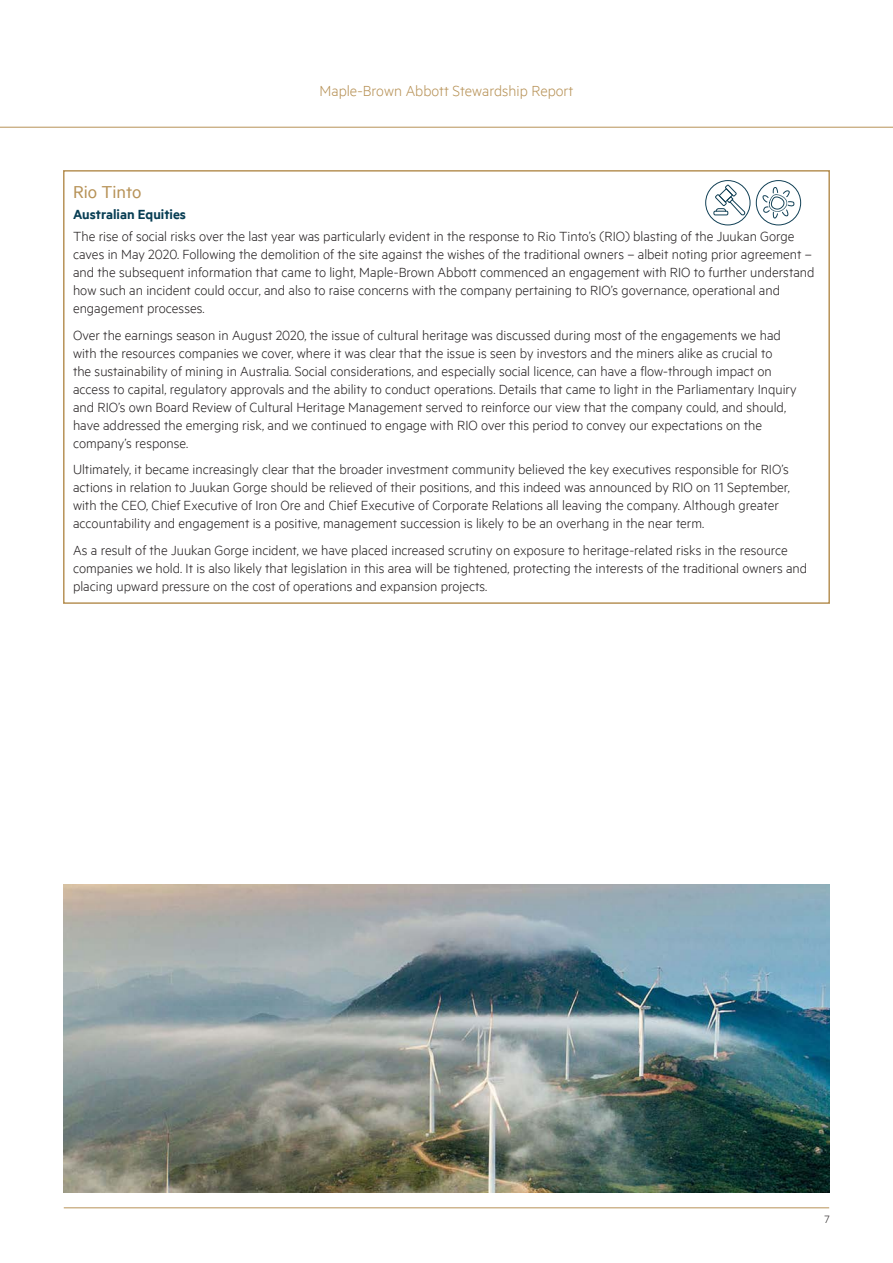
<style>
.page{position:relative;width:893px;height:1263px;background:#fff}
.page>*{position:absolute;margin:0;border:0;box-sizing:border-box;transform-origin:0 0}
.Subheading_2{font:19.5px "Metric";color:#b79257}
.t1{font:300 16.5px "Metric";color:#b79257}
.Normal_text{font:300 15px/18px "Metric";color:#231f20}
.Subheading_3{font:600 15px "Metric";color:#083e54}
.t2{font:300 12px "Metric";color:#231f20}
</style>
<div class="page">
<hr style="left:64px;top:1207px;width:765px;height:1px;background:#b79257">
<hr style="left:0;top:127px;width:893px;height:1px;background:#b79257">
<div style="left:63px;top:170px;width:767px;height:434px;border:2px solid #b79257"></div>
<img style="left:64px;top:884px;width:766px;height:309px">
<svg style="left:714px;top:184px;width:31px;height:32px"></svg>
<div style="left:714px;top:211px;width:14px;height:4px;border:1px solid #114055"></div>
<div style="left:705px;top:180px;width:45px;height:45px;border:1px solid #114055;border-radius:50%"></div>
<svg style="left:762px;top:187px;width:32px;height:32px"></svg>
<div style="left:756px;top:180px;width:45px;height:45px;border:1px solid #114055;border-radius:50%"></div>
<p class="t1" style="left:320px;top:81px;width:255px">Maple-Brown Abbott Stewardship Report</p>
<p class="Subheading_2" style="left:73px;top:181px;width:70px">Rio Tinto</p>
<p class="Subheading_3" style="left:73px;top:206px;width:115px">Australian Equities</p>
<p class="Normal_text" style="left:73px;top:227px;width:743px">The rise of social risks over the last year was particularly evident in the response to Rio Tinto’s (RIO) blasting of the Juukan Gorge caves in May 2020. Following the demolition of the site against the wishes of the traditional owners – albeit noting prior agreement – and the subsequent information that came to light, Maple-Brown Abbott commenced an engagement with RIO to further understand how such an incident could occur, and also to raise concerns with the company pertaining to RIO’s governance, operational and engagement processes.</p>
<p class="Normal_text" style="left:73px;top:326px;width:725px">Over the earnings season in August 2020, the issue of cultural heritage was discussed during most of the engagements we had with the resources companies we cover, where it was clear that the issue is seen by investors and the miners alike as crucial to<br>the sustainability of mining in Australia. Social considerations, and especially social licence, can have a flow-through impact on access to capital, regulatory approvals and the ability to conduct operations. Details that came to light in the Parliamentary Inquiry and RIO’s own Board Review of Cultural Heritage Management served to reinforce our view that the company could, and should, have addressed the emerging risk, and we continued to engage with RIO over this period to convey our expectations on the company’s response.</p>
<p class="Normal_text" style="left:73px;top:460px;width:718px">Ultimately, it became increasingly clear that the broader investment community believed the key executives responsible for RIO’s actions in relation to Juukan Gorge should be relieved of their positions, and this indeed was announced by RIO on 11 September, with the CEO, Chief Executive of Iron Ore and Chief Executive of Corporate Relations all leaving the company. Although greater accountability and engagement is a positive, management succession is likely to be an overhang in the near term.</p>
<p class="Normal_text" style="left:73px;top:541px;width:736px">As a result of the Juukan Gorge incident, we have placed increased scrutiny on exposure to heritage-related risks in the resource companies we hold. It is also likely that legislation in this area will be tightened, protecting the interests of the traditional owners and placing upward pressure on the cost of operations and expansion projects.</p>
<p class="t2" style="left:825px;top:1212px;width:7px">7</p>
</div>
